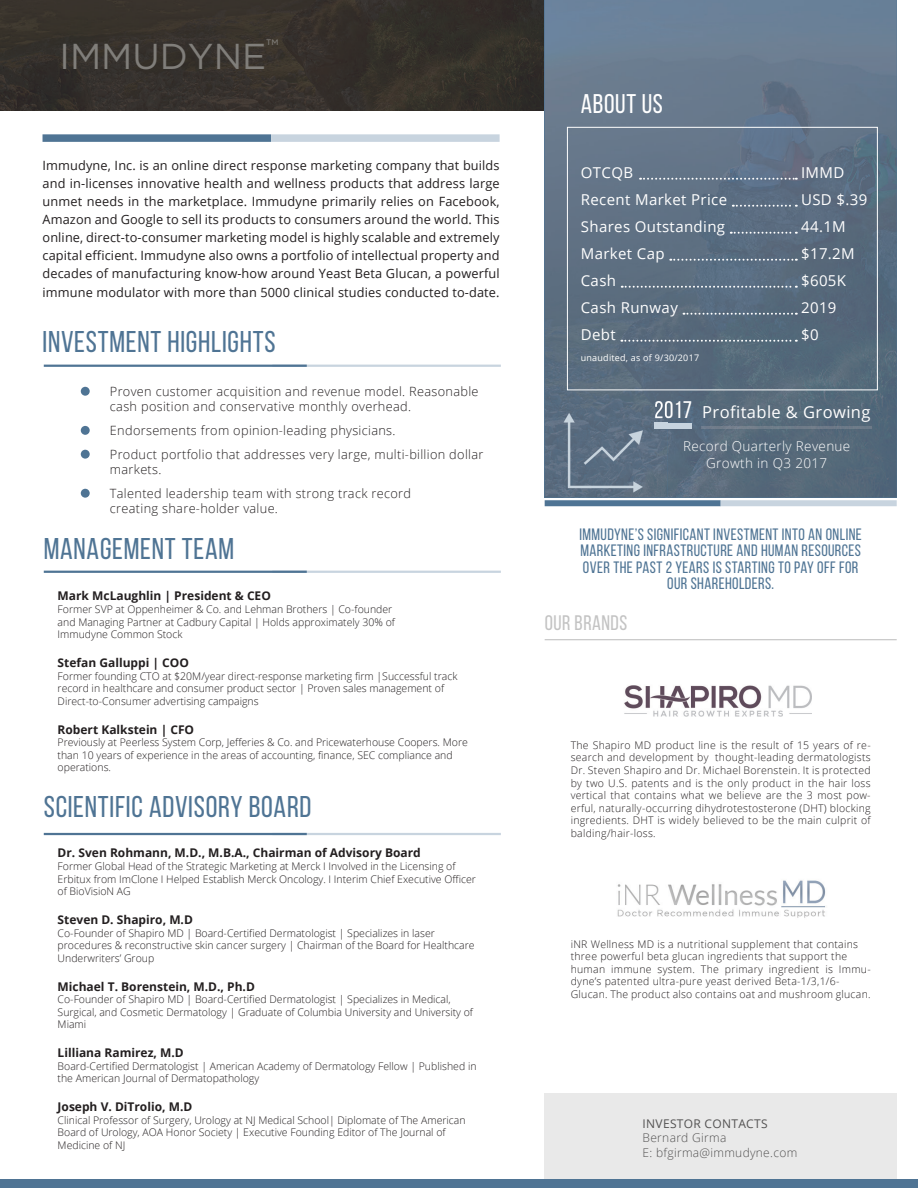
<style>
.page{position:relative;width:918px;height:1188px;background:#fff}
.page>*{position:absolute;margin:0;border:0;box-sizing:border-box;transform-origin:0 0}
.t1{font:36px "Gotham";color:#807e7a}
.t2{font:30px "Bebas Neue";letter-spacing:.025em;color:#4f7494}
.t3{font:27px "Bebas Neue";letter-spacing:.025em;color:#fff}
.t4{font:21px "Bebas Neue";letter-spacing:.025em;color:#c3c3c3}
.t5{font:18px "Gotham";color:#807e7a}
.t6{font:16.5px/16.5px "Bebas Neue";letter-spacing:.025em;color:#4f7494;text-align:center}
.t7{font:16.5px "Open Sans";letter-spacing:.025em;color:#fff}
.t8{font:15px "Open Sans";letter-spacing:.025em;color:#fff}
.t9{font:300 13.5px/16.5px "Open Sans";letter-spacing:.025em;color:#fff;text-align:center}
.t10{font:12.75px/18px "Open Sans";letter-spacing:.01em;color:#231f20;text-align:justify}
.t11{font:300 12.75px/23.9px "Open Sans";letter-spacing:.025em;color:#231f20}
.t12{font:700 12px "Open Sans";color:#231f20}
.t13{font:300 12px/14.4px "Open Sans";letter-spacing:.025em;color:#535252}
.t14{font:12px "Open Sans";letter-spacing:.025em;color:#535252}
.t15{font:300 10.5px/12.6px "Open Sans";color:#231f20}
.t16{font:300 10.5px/12.6px "Open Sans";letter-spacing:.025em;color:#231f20}
.t17{font:9px "Open Sans";letter-spacing:.025em;color:#fff}
.s1{font-family:"Bebas Neue";font-size:24px}
</style>
<div class="page">
<img style="left:0;top:0;width:545px;height:111px">
<div style="left:545px;top:1094px;width:352px;height:94px;background:#e9e9e9"></div>
<img style="left:545px;top:0;width:352px;height:497px">
<img style="left:655px;top:401px;width:36px;height:17px">
<div style="left:81px;top:387px;width:9px;height:9px;background:#4f7494;border-radius:50%"></div>
<div style="left:81px;top:426px;width:9px;height:9px;background:#4f7494;border-radius:50%"></div>
<div style="left:81px;top:450px;width:9px;height:9px;background:#4f7494;border-radius:50%"></div>
<div style="left:81px;top:489px;width:9px;height:9px;background:#4f7494;border-radius:50%"></div>
<svg style="left:640px;top:178px;width:157px;height:2px"></svg>
<svg style="left:733px;top:205px;width:64px;height:2px"></svg>
<svg style="left:731px;top:232px;width:66px;height:2px"></svg>
<svg style="left:670px;top:259px;width:127px;height:2px"></svg>
<svg style="left:622px;top:286px;width:175px;height:2px"></svg>
<svg style="left:684px;top:313px;width:113px;height:2px"></svg>
<svg style="left:621px;top:340px;width:176px;height:2px"></svg>
<div style="left:567px;top:127px;width:311px;height:263px;border:1px solid #fff"></div>
<div style="left:545px;top:500px;width:176px;height:6px;background:#4f7494"></div>
<div style="left:721px;top:500px;width:176px;height:6px;background:#c8d4df"></div>
<div style="left:654px;top:423px;width:38px;height:6px;background:#c8d4df"></div>
<img style="left:701px;top:427px;width:171px;height:2px">
<div style="left:43px;top:134px;width:228px;height:8px;background:#4f7494"></div>
<div style="left:271px;top:134px;width:229px;height:8px;background:#c8d4df"></div>
<hr style="left:272px;top:365px;width:229px;height:2px;background:#c8d4df">
<hr style="left:272px;top:571px;width:229px;height:2px;background:#c8d4df">
<hr style="left:272px;top:833px;width:229px;height:2px;background:#c8d4df">
<hr style="left:545px;top:639px;width:352px;height:1px;background:#c3c3c3">
<img style="left:624px;top:685px;width:188px;height:32px">
<img style="left:617px;top:880px;width:209px;height:38px">
<hr style="left:44px;top:365px;width:263px;height:2px;background:#4f7494">
<hr style="left:44px;top:571px;width:263px;height:2px;background:#4f7494">
<hr style="left:44px;top:833px;width:263px;height:2px;background:#4f7494">
<div style="left:0;top:1179px;width:918px;height:9px;background:#4f7494"></div>
<img style="left:558px;top:404px;width:110px;height:93px">
<img style="left:655px;top:404px;width:13px;height:14px">
<img style="left:654px;top:423px;width:14px;height:6px">
<h3 class="t5" style="left:266px;top:36px;width:14px">™</h3>
<h1 class="t1" style="left:60px;top:36px;width:208px">IMMUDYNE</h1>
<p class="t10" style="left:43px;top:157px;width:459px">Immudyne, Inc. is an online direct response marketing company that builds and in-licenses innovative health and wellness products that address large unmet needs in the marketplace. Immudyne primarily relies on Facebook, Amazon and Google to sell its products to consumers around the world. This online, direct-to-consumer marketing model is highly scalable and extremely capital efficient. Immudyne also owns a portfolio of intellectual property and decades of manufacturing know-how around Yeast Beta Glucan, a powerful immune modulator with more than 5000 clinical studies conducted to-date.</p>
<h2 class="t2" style="left:43px;top:325px;width:235px">INVESTMENT HIGHLIGHTS</h2>
<p class="t11" style="left:110px;top:383px;width:370px;line-height:15.3px">Proven customer acquisition and revenue model. Reasonable cash position and conservative monthly overhead.</p>
<p class="t11" style="left:110px;top:418px;width:375px">Endorsements from opinion-leading physicians.<br>Product portfolio that addresses very large, multi-billion dollar</p>
<p class="t11" style="left:110px;top:457px;width:303px">markets.<br>Talented leadership team with strong track record</p>
<p class="t11" style="left:110px;top:496px;width:170px">creating share-holder value.</p>
<h2 class="t2" style="left:44px;top:532px;width:192px">MANAGEMENT TEAM</h2>
<p class="t12" style="left:58px;top:588px;width:215px">Mark McLaughlin | President &amp; CEO</p>
<p class="t15" style="left:58px;top:603px;width:339px">Former SVP at Oppenheimer &amp; Co. and Lehman Brothers | Co-founder and Managing Partner at Cadbury Capital | Holds approximately 30% of<br>Immudyne Common Stock</p>
<p class="t12" style="left:58px;top:654px;width:133px">Stefan Galluppi | COO</p>
<p class="t15" style="left:58px;top:669px;width:401px">Former founding CTO at $20M/year direct-response marketing firm |Successful track record in healthcare and consumer product sector | Proven sales management of<br>Direct-to-Consumer advertising campaigns</p>
<p class="t12" style="left:58px;top:721px;width:138px">Robert Kalkstein | CFO</p>
<p class="t15" style="left:58px;top:736px;width:412px">Previously at Peerless System Corp, Jefferies &amp; Co. and Pricewaterhouse Coopers. More than 10 years of experience in the areas of accounting, finance, SEC compliance and operations.</p>
<h2 class="t2" style="left:44px;top:790px;width:269px">SCIENTIFIC ADVISORY BOARD</h2>
<p class="t12" style="left:58px;top:845px;width:365px">Dr. Sven Rohmann, M.D., M.B.A., Chairman of Advisory Board</p>
<p class="t15" style="left:58px;top:860px;width:420px">Former Global Head of the Strategic Marketing at Merck I Involved in the Licensing of<br>Erbitux from ImClone I Helped Establish Merck Oncology. I Interim Chief Executive Officer of BioVisioN AG</p>
<p class="t12" style="left:58px;top:911px;width:137px">Steven D. Shapiro, M.D</p>
<p class="t15" style="left:58px;top:926px;width:419px">Co-Founder of Shapiro MD | Board-Certified Dermatologist | Specializes in laser procedures &amp; reconstructive skin cancer surgery | Chairman of the Board for Healthcare<br>Underwriters’ Group</p>
<p class="t12" style="left:58px;top:978px;width:199px">Michael T. Borenstein, M.D., Ph.D</p>
<p class="t15" style="left:58px;top:993px;width:417px">Co-Founder of Shapiro MD | Board-Certified Dermatologist | Specializes in Medical,<br>Surgical, and Cosmetic Dermatology | Graduate of Columbia University and University of<br>Miami</p>
<p class="t12" style="left:58px;top:1044px;width:128px">Lilliana Ramirez, M.D</p>
<p class="t15" style="left:58px;top:1059px;width:420px">Board-Certified Dermatologist | American Academy of Dermatology Fellow | Published in the American Journal of Dermatopathology</p>
<p class="t12" style="left:58px;top:1098px;width:136px">Joseph V. DiTrolio, M.D</p>
<p class="t15" style="left:58px;top:1113px;width:410px">Clinical Professor of Surgery, Urology at NJ Medical School| Diplomate of The American<br>Board of Urology, AOA Honor Society | Executive Founding Editor of The Journal of<br>Medicine of NJ</p>
<h3 class="t3" style="left:581px;top:89px;width:84px">ABOUT US</h3>
<h3 class="t8" style="left:581px;top:162px;width:54px">OTCQB</h3>
<h3 class="t8" style="left:801px;top:162px;width:45px">IMMD</h3>
<h3 class="t8" style="left:581px;top:189px;width:148px">Recent Market Price</h3>
<h3 class="t8" style="left:801px;top:189px;width:68px">USD $.39</h3>
<h3 class="t8" style="left:581px;top:216px;width:146px">Shares Outstanding</h3>
<h3 class="t8" style="left:801px;top:216px;width:46px">44.1M</h3>
<h3 class="t8" style="left:581px;top:243px;width:85px">Market Cap</h3>
<h3 class="t8" style="left:801px;top:243px;width:55px">$17.2M</h3>
<h3 class="t8" style="left:581px;top:270px;width:37px">Cash</h3>
<h3 class="t8" style="left:801px;top:270px;width:47px">$605K</h3>
<h3 class="t8" style="left:581px;top:297px;width:99px">Cash Runway</h3>
<h3 class="t8" style="left:801px;top:297px;width:37px">2019</h3>
<h3 class="t8" style="left:581px;top:324px;width:36px">Debt</h3>
<h3 class="t8" style="left:801px;top:324px;width:19px">$0</h3>
<p class="t17" style="left:581px;top:351px;width:120px">unaudited, as of 9/30/2017</p>
<h3 class="t7" style="left:654px;top:401px;width:218px"><span class="s1">2017</span> Profitable &amp; Growing</h3>
<p class="t9" style="left:683px;top:438px;width:169px">Record Quarterly Revenue<br>Growth in Q3 2017</p>
<h3 class="t6" style="left:580px;top:525px;width:284px">IMMUDYNE’S SIGNIFICANT INVESTMENT INTO AN ONLINE MARKETING INFRASTRUCTURE AND HUMAN RESOURCES OVER THE PAST 2 YEARS IS STARTING TO PAY OFF FOR OUR SHAREHOLDERS.</h3>
<h3 class="t4" style="left:545px;top:611px;width:84px">OUR BRANDS</h3>
<p class="t15" style="left:571px;top:738px;width:301px;text-align:justify">The Shapiro MD product line is the result of 15 years of re&shy;search and development by thought-leading dermatologists Dr. Steven Shapiro and Dr. Michael Borenstein. It is protected by two U.S. patents and is the only product in the hair loss vertical that contains what we believe are the 3 most pow&shy;erful, naturally-occurring dihydrotestosterone (DHT) blocking ingredients. DHT is widely believed to be the main culprit of balding/hair-loss.</p>
<p class="t16" style="left:571px;top:937px;width:301px">iNR Wellness MD is a nutritional supplement that contains three powerful beta glucan ingredients that support the human immune system. The primary ingredient is Immu&shy;dyne’s patented ultra-pure yeast derived Beta-1/3,1/6- Glucan. The product also contains oat and mushroom glucan.</p>
<p class="t14" style="left:643px;top:1115px;width:127px">INVESTOR CONTACTS</p>
<p class="t13" style="left:643px;top:1130px;width:156px">Bernard Girma<br>E: bfgirma@immudyne.com</p>
</div>
